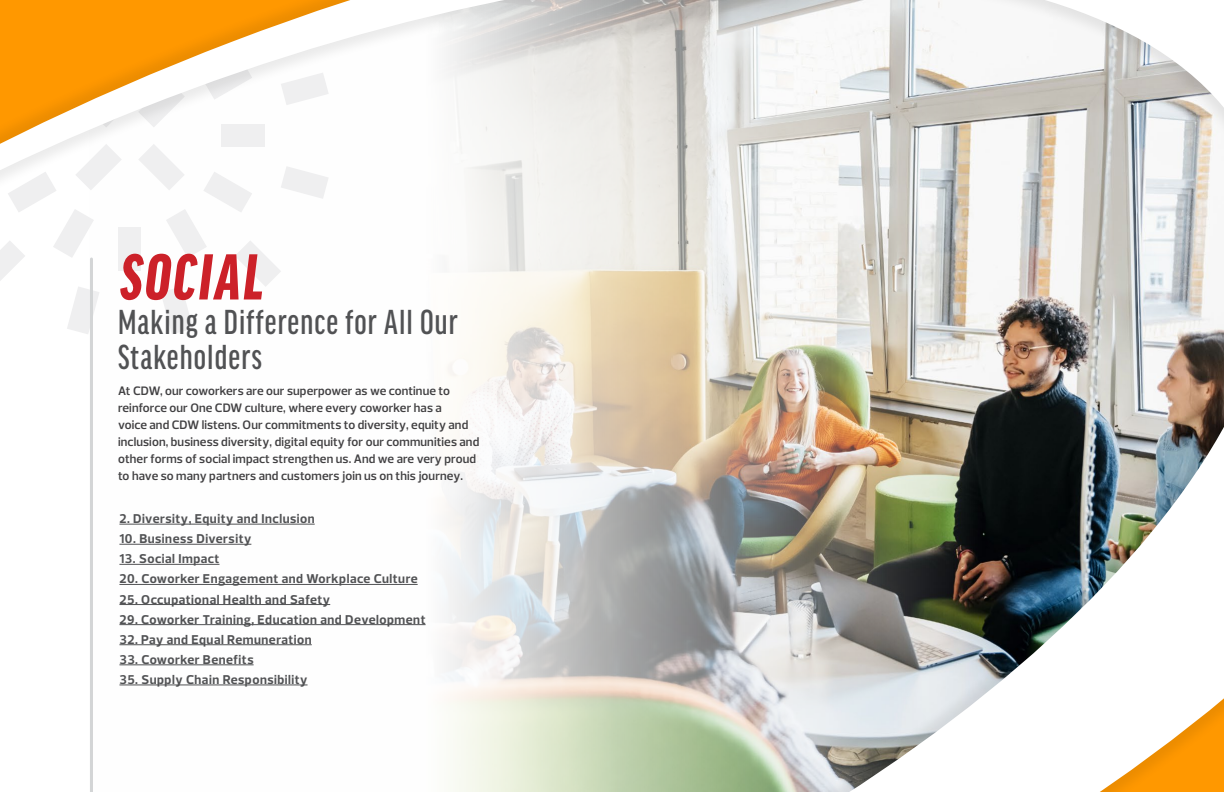
<style>
.page{position:relative;width:1224px;height:792px;background:#fff}
.page>*{position:absolute;margin:0;border:0;box-sizing:border-box;transform-origin:0 0}
.DIVIDER_PILLAR{font:900 extra-condensed 69px "Good Headline Pro";color:#cc2129}
.DIVIDER_SUB{font:500 extra-condensed 37px/34.6px "Good Headline Pro";letter-spacing:.03em;color:#515254}
.DIVIDER_TOC{font:700 13px "Prelo";letter-spacing:.04em;color:#515254}
.BODY_COPY{font:600 12.5px/17px "Prelo";letter-spacing:.01em;color:#414042}
</style>
<div class="page">
<img style="left:0;top:0;width:1224px;height:792px">
<p class="DIVIDER_PILLAR" style="left:118px;top:243px;width:153px">SOCIAL</p>
<p class="DIVIDER_SUB" style="left:118px;top:305px;width:341px">Making a Difference for All Our<br>Stakeholders</p>
<p class="BODY_COPY" style="left:118px;top:382px;width:363px">At CDW, our coworkers are our superpower as we continue to reinforce our One CDW culture, where every coworker has a<br>voice and CDW listens. Our commitments to diversity, equity and inclusion, business diversity, digital equity for our communities and other forms of social impact strengthen us. And we are very proud to have so many partners and customers join us on this journey.</p>
<p class="DIVIDER_TOC" style="left:119px;top:511px;width:197px">2. Diversity, Equity and Inclusion</p>
<p class="DIVIDER_TOC" style="left:119px;top:531px;width:133px">10. Business Diversity</p>
<p class="DIVIDER_TOC" style="left:119px;top:551px;width:102px">13. Social Impact</p>
<p class="DIVIDER_TOC" style="left:119px;top:571px;width:300px">20. Coworker Engagement and Workplace Culture</p>
<p class="DIVIDER_TOC" style="left:119px;top:591px;width:212px">25. Occupational Health and Safety</p>
<p class="DIVIDER_TOC" style="left:119px;top:611px;width:308px">29. Coworker Training, Education and Development</p>
<p class="DIVIDER_TOC" style="left:119px;top:631px;width:194px">32. Pay and Equal Remuneration</p>
<p class="DIVIDER_TOC" style="left:119px;top:651px;width:136px">33. Coworker Benefits</p>
<p class="DIVIDER_TOC" style="left:119px;top:671px;width:190px">35. Supply Chain Responsibility</p>
</div>
